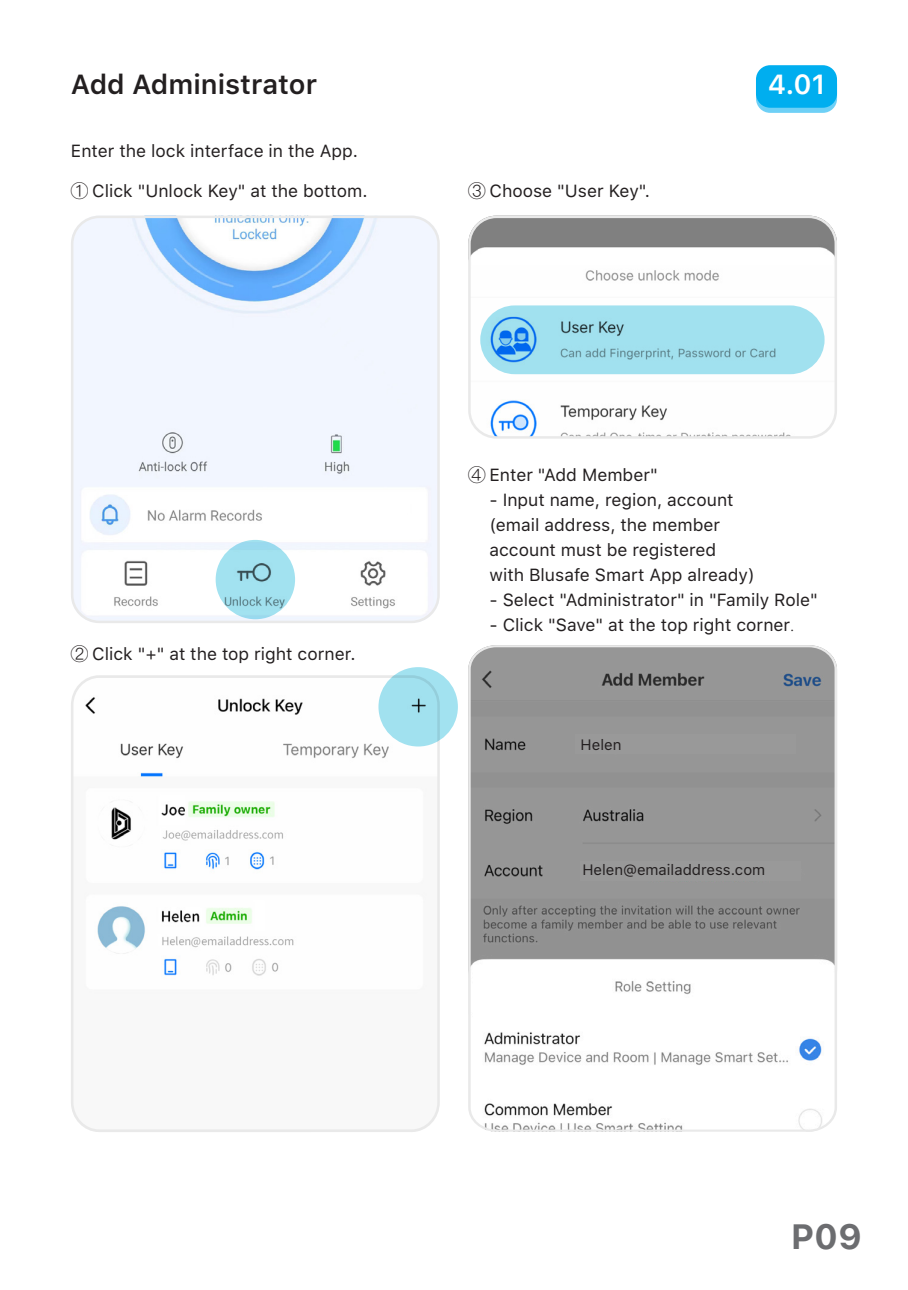
<style>
.page{position:relative;width:908px;height:1290px;background:#fff}
.page>*{position:absolute;margin:0;border:0;box-sizing:border-box;transform-origin:0 0}
.t1{font:700 35px "SF Pro Text";color:#6c6d70}
.大标题右{font:600 27.5px "SF Pro Text";color:#231f20}
.q1{font:600 27.5px "SF Pro Text";color:#fff}
.正文{font:17.5px/25px "SF Pro Text";color:#231f20}
.TOC_body_text{font:15px "SF Pro Text";color:#231f20}
.s1{font-family:"Ping Fang SC Regular"}
.s2{font-family:"Adobe Song Std";font-weight:300}
</style>
<div class="page">
<div style="left:755px;top:70px;width:81px;height:43px;background:#6ed0f6;border-radius:14px"></div>
<svg style="left:71px;top:216px;width:368px;height:407px;fill:#f2f6ff"></svg>
<svg style="left:71px;top:675px;width:368px;height:457px"></svg>
<svg style="left:468px;top:645px;width:368px;height:487px;fill:#969696"></svg>
<svg style="left:468px;top:216px;width:368px;height:223px"></svg>
<div style="left:755px;top:65px;width:81px;height:43px;background:#00aeef;border-radius:14px"></div>
<svg style="left:378px;top:667px;width:79px;height:79px;background:#a0deec"></svg>
<svg style="left:215px;top:540px;width:80px;height:79px;background:#9bd8e6"></svg>
<svg style="left:480px;top:305px;width:344px;height:69px;background:#99d8ea"></svg>
<div style="left:580px;top:861px;width:220px;height:20px;background:#999"></div>
<div style="left:575px;top:734px;width:220px;height:20px;background:#999"></div>
<p class="大标题右" style="left:71px;top:65px;width:248px">Add Administrator</p>
<p class="正文" style="left:71px;top:137px;width:288px">Enter the lock interface in the App.</p>
<p class="正文" style="left:71px;top:177px;width:298px"><span class="s1">①</span> Click "Unlock Key" at the bottom.</p>
<p class="正文" style="left:468px;top:177px;width:183px"><span class="s1">③</span> Choose "User Key".</p>
<p class="q1" style="left:767px;top:64px;width:59px">4.01</p>
<p class="正文" style="left:71px;top:640px;width:286px"><span class="s1">②</span> Click "+" at the top right corner.</p>
<p class="正文" style="left:468px;top:462px;width:191px"><span class="s1">④</span> Enter "Add Member"</p>
<p class="正文" style="left:489px;top:487px;width:267px">- Input name, region, account (email address, the member account must be registered with Blusafe Smart App already)</p>
<p class="正文" style="left:489px;top:587px;width:330px">- Select "Administrator" in "Family Role"</p>
<p class="正文" style="left:489px;top:612px;width:306px">- Click "Save" at the top right corner<span class="s2">.</span></p>
<p class="TOC_body_text" style="left:580px;top:734px;width:42px">Helen</p>
<p class="TOC_body_text" style="left:582px;top:859px;width:184px">Helen@emailaddress.com</p>
<h1 class="t1" style="left:790px;top:1216px;width:73px">P09</h1>
</div>
